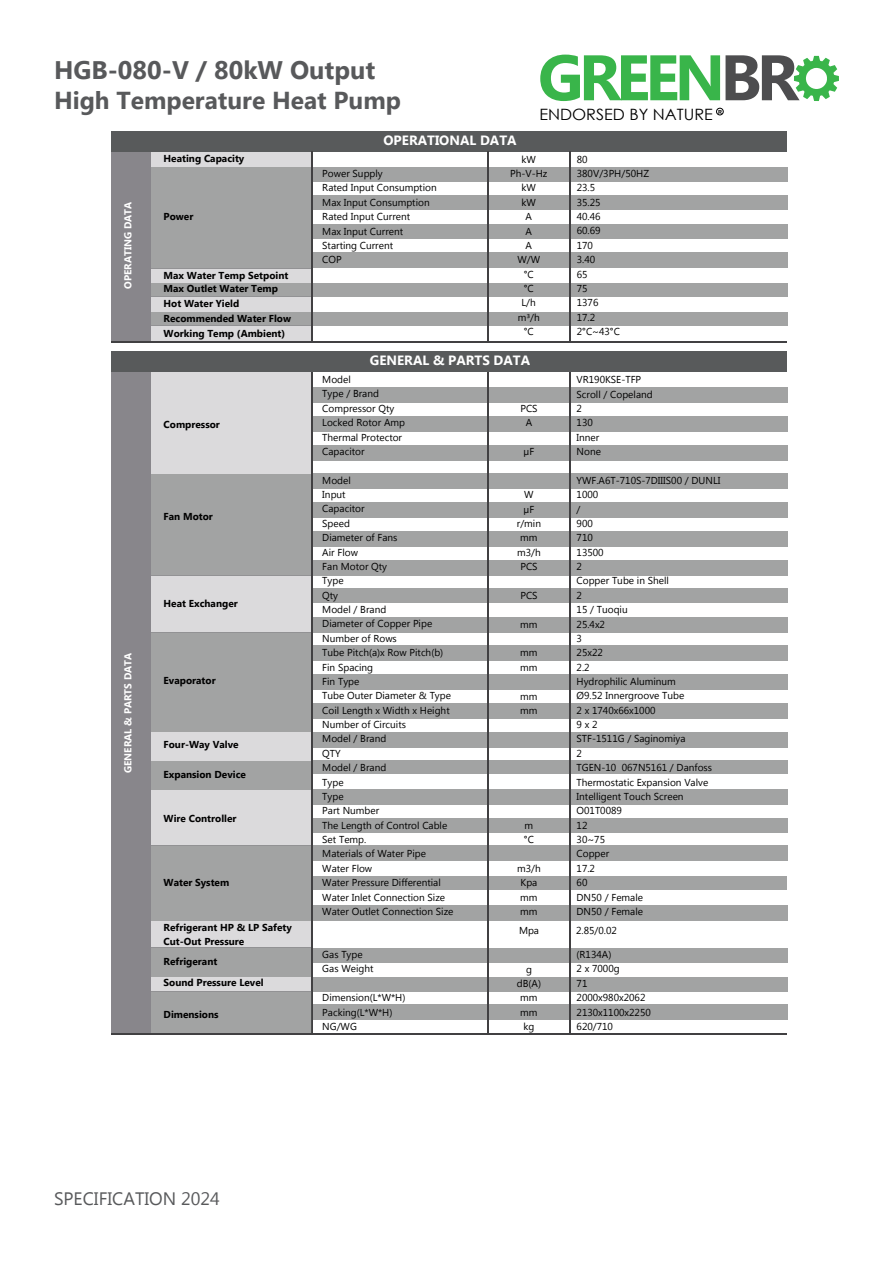
<style>
.page{position:relative;width:893px;height:1263px;background:#fff}
.page>*{position:absolute;margin:0;border:0;box-sizing:border-box;transform-origin:0 0}
.t1{font:700 25.35px "Myanmar Text";color:#58595b}
.t2{font:700 24.45px "Myanmar Text";color:#58595b}
.t3{font:18px "Myanmar Text";color:#58595b}
.t4{font:15.6px "Century Gothic";color:#000;scale:1.04 1}
.t5{font:700 13.35px "Myanmar Text";color:#fff}
.t6{font:10.05px/14.4px "Myanmar Text";color:#000}
.t7{font:700 10.05px/15px "Myanmar Text";color:#000}
.t8{font:700 10.05px "Myanmar Text";color:#fff}
.t9{font:700 5.55px "Arial";color:#000}
</style>
<div class="page">
<svg style="left:540px;top:55px;width:299px;height:46px"></svg>
<div style="left:716px;top:108px;width:7px;height:7px;border:1px solid #000;border-radius:50%"></div>
<div style="left:151px;top:372px;width:161px;height:102px;background:#dbdadc"></div>
<div style="left:151px;top:575px;width:161px;height:57px;background:#dbdadc"></div>
<div style="left:151px;top:474px;width:161px;height:101px;background:#a2a3a3"></div>
<div style="left:151px;top:732px;width:161px;height:29px;background:#dbdadc"></div>
<div style="left:151px;top:632px;width:161px;height:100px;background:#a2a3a3"></div>
<div style="left:151px;top:761px;width:161px;height:29px;background:#a2a3a3"></div>
<div style="left:151px;top:790px;width:161px;height:55px;background:#dbdadc"></div>
<div style="left:151px;top:921px;width:161px;height:26px;background:#dbdadc"></div>
<div style="left:151px;top:977px;width:161px;height:14px;background:#dbdadc"></div>
<div style="left:151px;top:947px;width:161px;height:30px;background:#a2a3a3"></div>
<div style="left:151px;top:845px;width:161px;height:76px;background:#a2a3a3"></div>
<div style="left:151px;top:151px;width:161px;height:16px;background:#dbdadc"></div>
<div style="left:151px;top:268px;width:161px;height:15px;background:#dbdadc"></div>
<div style="left:151px;top:297px;width:161px;height:15px;background:#dbdadc"></div>
<div style="left:151px;top:325px;width:161px;height:16px;background:#dbdadc"></div>
<div style="left:112px;top:151px;width:39px;height:190px;background:#88868b"></div>
<div style="left:112px;top:131px;width:675px;height:20px;background:#585a5b"></div>
<div style="left:312px;top:167px;width:475px;height:15px;background:#a2a3a3"></div>
<div style="left:151px;top:167px;width:161px;height:101px;background:#a2a3a3"></div>
<div style="left:151px;top:283px;width:161px;height:14px;background:#a2a3a3"></div>
<div style="left:151px;top:312px;width:161px;height:13px;background:#a2a3a3"></div>
<div style="left:312px;top:195px;width:475px;height:15px;background:#a2a3a3"></div>
<div style="left:312px;top:387px;width:475px;height:16px;background:#a2a3a3"></div>
<div style="left:312px;top:416px;width:475px;height:16px;background:#a2a3a3"></div>
<div style="left:312px;top:445px;width:475px;height:15px;background:#a2a3a3"></div>
<div style="left:312px;top:474px;width:475px;height:15px;background:#a2a3a3"></div>
<div style="left:312px;top:502px;width:475px;height:16px;background:#a2a3a3"></div>
<div style="left:312px;top:531px;width:475px;height:16px;background:#a2a3a3"></div>
<div style="left:312px;top:560px;width:475px;height:15px;background:#a2a3a3"></div>
<div style="left:312px;top:588px;width:475px;height:15px;background:#a2a3a3"></div>
<div style="left:313px;top:617px;width:474px;height:15px;background:#a2a3a3"></div>
<div style="left:312px;top:646px;width:475px;height:15px;background:#a2a3a3"></div>
<div style="left:312px;top:674px;width:475px;height:16px;background:#a2a3a3"></div>
<div style="left:312px;top:703px;width:475px;height:16px;background:#a2a3a3"></div>
<div style="left:312px;top:732px;width:475px;height:15px;background:#a2a3a3"></div>
<div style="left:312px;top:761px;width:475px;height:13px;background:#a2a3a3"></div>
<div style="left:312px;top:789px;width:475px;height:16px;background:#a2a3a3"></div>
<div style="left:312px;top:818px;width:475px;height:14px;background:#a2a3a3"></div>
<div style="left:312px;top:845px;width:475px;height:16px;background:#a2a3a3"></div>
<div style="left:312px;top:876px;width:475px;height:13px;background:#a2a3a3"></div>
<div style="left:313px;top:905px;width:475px;height:16px;background:#a2a3a3"></div>
<div style="left:312px;top:977px;width:475px;height:14px;background:#a2a3a3"></div>
<div style="left:312px;top:948px;width:475px;height:15px;background:#a2a3a3"></div>
<div style="left:312px;top:1004px;width:475px;height:15px;background:#a2a3a3"></div>
<div style="left:312px;top:224px;width:475px;height:15px;background:#a2a3a3"></div>
<div style="left:312px;top:253px;width:475px;height:15px;background:#a2a3a3"></div>
<div style="left:312px;top:283px;width:475px;height:14px;background:#a2a3a3"></div>
<div style="left:313px;top:312px;width:474px;height:13px;background:#a2a3a3"></div>
<div style="left:112px;top:351px;width:675px;height:21px;background:#585a5b"></div>
<hr style="left:312px;top:151px;width:1px;height:190px;background:#414042">
<hr style="left:312px;top:372px;width:1px;height:662px;background:#414042">
<hr style="left:487px;top:151px;width:1px;height:190px;background:#414042">
<hr style="left:487px;top:372px;width:1px;height:662px;background:#414042">
<hr style="left:569px;top:151px;width:1px;height:190px;background:#414042">
<hr style="left:569px;top:372px;width:1px;height:662px;background:#414042">
<hr style="left:112px;top:341px;width:675px;height:1px;background:#414042">
<div style="left:112px;top:372px;width:39px;height:662px;background:#88868b"></div>
<div style="left:151px;top:991px;width:161px;height:43px;background:#a2a3a3"></div>
<hr style="left:112px;top:1033px;width:675px;height:1px;background:#414042">
<h1 class="t1" style="left:54px;top:55px;width:323px">HGB-080-V / 80kW Output</h1>
<h2 class="t2" style="left:54px;top:87px;width:349px">High Temperature Heat Pump</h2>
<h3 class="t5" style="left:383px;top:132px;width:135px">OPERATIONAL DATA</h3>
<h3 class="t4" style="left:539px;top:103px;width:168px">ENDORSED BY NATURE</h3>
<p class="t9" style="left:718px;top:108px;width:5px">R</p>
<p class="t8" style="left:122px;top:289px;width:89px;rotate:-90deg">OPERATING DATA</p>
<p class="t8" style="left:122px;top:773px;width:122px;rotate:-90deg">GENERAL &amp; PARTS DATA</p>
<p class="t7" style="left:164px;top:151px;width:82px">Heating Capacity</p>
<p class="t7" style="left:164px;top:209px;width:31px">Power</p>
<p class="t7" style="left:164px;top:268px;width:126px;line-height:13.5px">Max Water Temp Setpoint<br>Max Outlet Water Temp</p>
<p class="t7" style="left:164px;top:296px;width:129px">Hot Water Yield<br>Recommended Water Flow<br>Working Temp (Ambient)</p>
<p class="t7" style="left:164px;top:417px;width:58px">Compressor</p>
<p class="t7" style="left:164px;top:509px;width:51px">Fan Motor</p>
<p class="t7" style="left:164px;top:595px;width:76px">Heat Exchanger</p>
<p class="t7" style="left:164px;top:673px;width:54px">Evaporator</p>
<p class="t7" style="left:164px;top:737px;width:77px">Four-Way Valve</p>
<p class="t7" style="left:164px;top:767px;width:84px">Expansion Device</p>
<p class="t7" style="left:164px;top:811px;width:74px">Wire Controller</p>
<p class="t7" style="left:164px;top:875px;width:67px">Water System</p>
<p class="t7" style="left:164px;top:920px;width:130px;line-height:14.4px">Refrigerant HP &amp; LP Safety<br>Cut-Out Pressure</p>
<p class="t7" style="left:164px;top:951px;width:102px;line-height:21px">Refrigerant<br>Sound Pressure Level</p>
<p class="t7" style="left:164px;top:1007px;width:56px">Dimensions</p>
<p class="t6" style="left:322px;top:166px;width:116px">Power Supply<br>Rated Input Consumption<br>Max Input Consumption<br>Rated Input Current<br>Max Input Current<br>Starting Current<br>COP</p>
<p class="t6" style="left:510px;top:152px;width:39px;text-align:center">kW<br>Ph-V-Hz kW<br>kW<br>A<br>A<br>A<br>W/W<br>°C<br>°C<br>L/h m³/h<br>°C</p>
<h3 class="t5" style="left:370px;top:352px;width:162px">GENERAL &amp; PARTS DATA</h3>
<p class="t6" style="left:322px;top:372px;width:84px">Model<br>Type / Brand<br>Compressor Qty<br>Locked Rotor Amp<br>Thermal Protector<br>Capacitor</p>
<p class="t6" style="left:322px;top:473px;width:133px">Model<br>Input<br>Capacitor<br>Speed<br>Diameter of Fans<br>Air Flow<br>Fan Motor Qty<br>Type<br>Qty<br>Model / Brand<br>Diameter of Copper Pipe<br>Number of Rows<br>Tube Pitch(a)x Row Pitch(b)<br>Fin Spacing<br>Fin Type<br>Tube Outer Diameter &amp; Type<br>Coil Length x Width x Height<br>Number of Circuits<br>Model / Brand<br>QTY<br>Model / Brand<br>Type<br>Type<br>Part Number<br>The Length of Control Cable<br>Set Temp.<br>Materials of Water Pipe<br>Water Flow<br>Water Pressure Differential<br>Water Inlet Connection Size<br>Water Outlet Connection Size</p>
<p class="t6" style="left:322px;top:947px;width:53px">Gas Type<br>Gas Weight</p>
<p class="t6" style="left:322px;top:990px;width:85px">Dimension(L*W*H)<br>Packing(L*W*H)<br>NG/WG</p>
<p class="t6" style="left:520px;top:401px;width:19px;text-align:center">PCS<br>A</p>
<p class="t6" style="left:524px;top:444px;width:12px">µF</p>
<p class="t6" style="left:517px;top:488px;width:26px;text-align:center">W<br>µF r/min mm m3/h<br>PCS</p>
<p class="t6" style="left:520px;top:588px;width:19px">PCS</p>
<p class="t6" style="left:520px;top:617px;width:19px">mm</p>
<p class="t6" style="left:520px;top:646px;width:19px">mm mm</p>
<p class="t6" style="left:520px;top:689px;width:19px">mm mm</p>
<p class="t6" style="left:524px;top:818px;width:12px">m °C</p>
<p class="t6" style="left:517px;top:861px;width:25px;text-align:center">m3/h<br>Kpa mm mm</p>
<p class="t6" style="left:519px;top:923px;width:22px">Mpa</p>
<p class="t6" style="left:517px;top:962px;width:26px;text-align:center">g dB(A) mm mm kg</p>
<p class="t6" style="left:577px;top:152px;width:74px">80<br>380V/3PH/50HZ<br>23.5<br>35.25<br>40.46<br>60.69<br>170<br>3.40<br>65<br>75<br>1376<br>17.2<br>2°C~43°C</p>
<p class="t6" style="left:577px;top:372px;width:78px">VR190KSE-TFP<br>Scroll / Copeland<br>2<br>130<br>Inner<br>None</p>
<p class="t6" style="left:577px;top:473px;width:145px">YWF.A6T-710S-7DIIIS00 / DUNLI<br>1000<br>/<br>900<br>710<br>13500<br>2<br>Copper Tube in Shell<br>2<br>15 / Tuoqiu<br>25.4x2<br>3<br>25x22<br>2.2<br>Hydrophilic Aluminum<br>Ø9.52 Innergroove Tube<br>2 x 1740x66x1000<br>9 x 2<br>STF-1511G / Saginomiya<br>2<br>TGEN-10 067N5161 / Danfoss<br>Thermostatic Expansion Valve<br>Intelligent Touch Screen<br>O01T0089<br>12<br>30~75<br>Copper<br>17.2<br>60<br>DN50 / Female<br>DN50 / Female</p>
<p class="t6" style="left:577px;top:947px;width:76px">(R134A)<br>2 x 7000g<br>71<br>2000x980x2062<br>2130x1100x2250<br>620/710</p>
<p class="t6" style="left:576px;top:923px;width:42px">2.85/0.02</p>
<h3 class="t3" style="left:54px;top:1188px;width:167px">SPECIFICATION 2024</h3>
</div>
